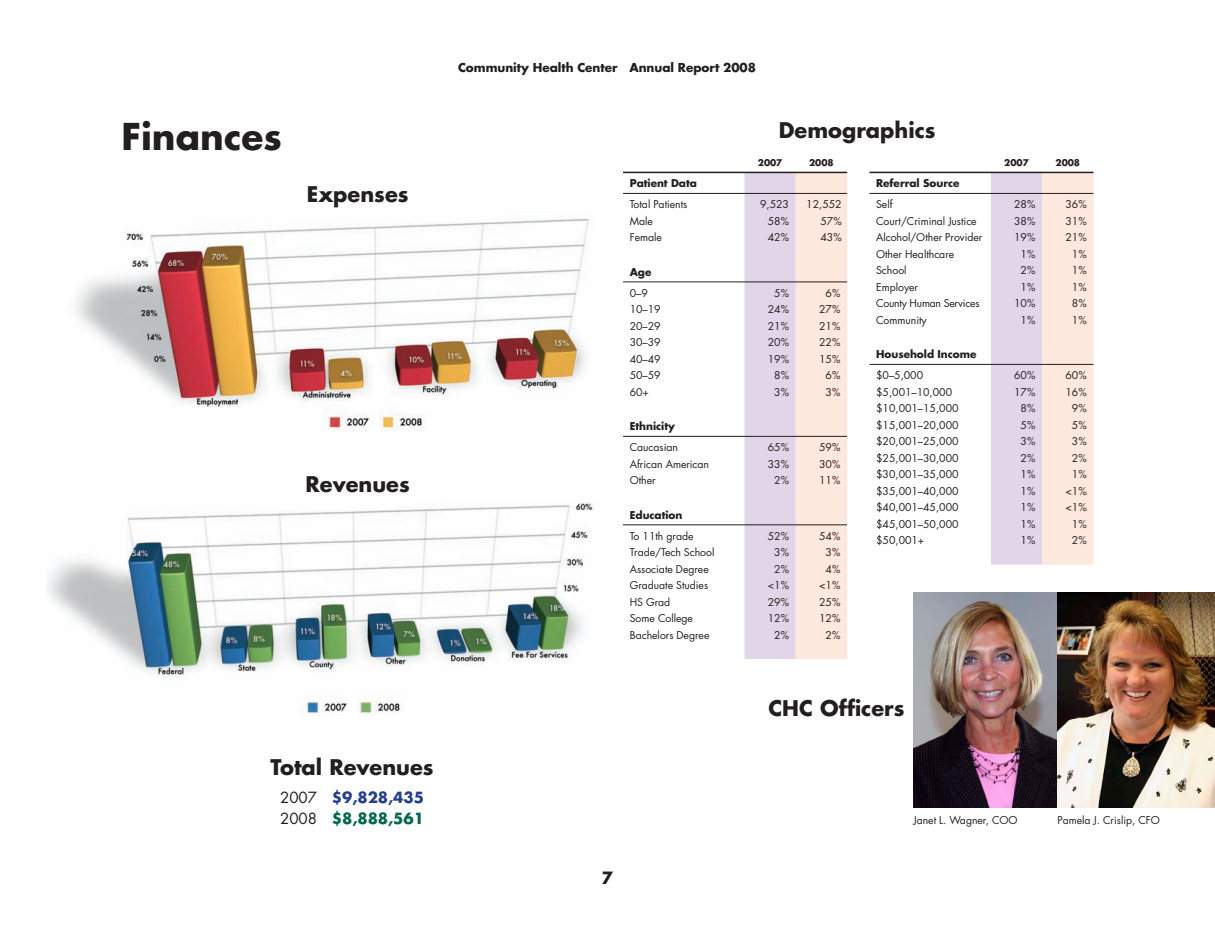
<style>
.page{position:relative;width:1215px;height:945px;background:#fff}
.page>*{position:absolute;margin:0;border:0;box-sizing:border-box;transform-origin:0 0}
.t1{font:700 36px "Futura";color:#231f20}
.t2{font:700 21px "Futura";color:#231f20}
.t3{font:700 16.5px "Futura";color:#231f20}
.t4{font:700 15px/21px "Futura";letter-spacing:-.005em;color:#253f8e}
.t5{font:700 12px "Futura";letter-spacing:-.005em;color:#231f20}
.t6{font:10.5px/16.5px "Futura";letter-spacing:-.005em;color:#231f20;text-align:right}
.t7{font:700 10.5px "Futura";letter-spacing:-.005em;color:#231f20}
.t8{font:700 9px "Futura";letter-spacing:-.005em;color:#231f20}
.s1{font-weight:400;color:#231f20}
.s2{color:#01674d}
</style>
<div class="page">
<img style="left:914px;top:592px;width:301px;height:216px">
<img style="left:47px;top:501px;width:547px;height:215px">
<img style="left:74px;top:218px;width:515px;height:213px">
<svg style="left:745px;top:173px;width:102px;height:486px;background:#eddde2"></svg>
<hr style="left:623px;top:193px;width:224px;height:1px;background:#231f20">
<hr style="left:623px;top:282px;width:224px;height:1px;background:#231f20">
<hr style="left:623px;top:436px;width:224px;height:1px;background:#231f20">
<hr style="left:623px;top:524px;width:224px;height:1px;background:#231f20">
<hr style="left:623px;top:172px;width:224px;height:1px;background:#231f20">
<svg style="left:991px;top:172px;width:103px;height:393px;background:#eedfe2"></svg>
<hr style="left:869px;top:172px;width:224px;height:1px;background:#231f20">
<hr style="left:869px;top:193px;width:224px;height:1px;background:#231f20">
<hr style="left:869px;top:364px;width:224px;height:1px;background:#231f20">
<h1 class="t1" style="left:122px;top:120px;width:162px">Finances</h1>
<h2 class="t2" style="left:307px;top:184px;width:103px">Expenses</h2>
<h2 class="t2" style="left:306px;top:475px;width:106px">Revenues</h2>
<h2 class="t2" style="left:270px;top:757px;width:165px">Total Revenues</h2>
<h3 class="t4" style="left:280px;top:788px;width:145px"><span class="s1">2007</span> $9,828,435<br><span class="s1">2008</span> <span class="s2">$8,888,561</span></h3>
<p class="t5" style="left:458px;top:62px;width:299px">Community Health Center Annual Report 2008</p>
<h2 class="t2" style="left:779px;top:121px;width:158px">Demographics</h2>
<p class="t8" style="left:758px;top:158px;width:26px">2007</p>
<p class="t8" style="left:809px;top:158px;width:26px">2008</p>
<p class="t8" style="left:1004px;top:158px;width:26px">2007</p>
<p class="t8" style="left:1056px;top:158px;width:26px">2008</p>
<p class="t7" style="left:630px;top:179px;width:69px">Patient Data</p>
<p class="t6" style="left:630px;top:197px;width:59px;text-align:left">Total Patients<br>Male<br>Female</p>
<p class="t6" style="left:768px;top:197px;width:23px;text-align:justify;text-indent:-8px">9,523<br>58% 42%</p>
<p class="t6" style="left:820px;top:197px;width:23px;text-align:justify;text-indent:-14px">12,552<br>57% 43%</p>
<p class="t7" style="left:630px;top:267px;width:23px">Age</p>
<p class="t6" style="left:630px;top:286px;width:32px;text-align:left">0–9<br>10–19<br>20–29<br>30–39<br>40–49<br>50–59<br>60+</p>
<p class="t6" style="left:768px;top:286px;width:23px">5%<br>24%<br>21%<br>20%<br>19%<br>8%<br>3%</p>
<p class="t6" style="left:819px;top:286px;width:23px">6%<br>27%<br>21%<br>22%<br>15%<br>6%<br>3%</p>
<p class="t7" style="left:630px;top:421px;width:47px">Ethnicity</p>
<p class="t6" style="left:630px;top:440px;width:81px;text-align:left">Caucasian<br>African American<br>Other</p>
<p class="t6" style="left:768px;top:440px;width:23px">65%<br>33%<br>2%</p>
<p class="t6" style="left:819px;top:440px;width:23px;text-align:justify">59% 30% 11%</p>
<p class="t7" style="left:630px;top:510px;width:54px">Education</p>
<p class="t6" style="left:630px;top:528px;width:86px;text-align:left">To 11th grade<br>Trade/Tech School<br>Associate Degree<br>Graduate Studies<br>HS Grad<br>Some College<br>Bachelors Degree</p>
<p class="t6" style="left:768px;top:528px;width:23px">52%<br>3%<br>2% &lt;1%<br>29%<br>12%<br>2%</p>
<p class="t6" style="left:819px;top:528px;width:23px">54%<br>3%<br>4% &lt;1%<br>25%<br>12%<br>2%</p>
<p class="t7" style="left:876px;top:179px;width:85px">Referral Source</p>
<p class="t6" style="left:876px;top:197px;width:108px;text-align:left">Self<br>Court/Criminal Justice<br>Alcohol/Other Provider<br>Other Healthcare<br>School<br>Employer<br>County Human Services<br>Community</p>
<p class="t6" style="left:1014px;top:197px;width:23px">28%<br>38%<br>19%<br>1%<br>2%<br>1%<br>10%<br>1%</p>
<p class="t6" style="left:1066px;top:197px;width:23px">36%<br>31%<br>21%<br>1%<br>1%<br>1%<br>8%<br>1%</p>
<p class="t7" style="left:876px;top:349px;width:102px">Household Income</p>
<p class="t6" style="left:876px;top:368px;width:84px;text-align:left">$0–5,000 $5,001–10,000 $10,001–15,000 $15,001–20,000 $20,001–25,000 $25,001–30,000 $30,001–35,000 $35,001–40,000 $40,001–45,000 $45,001–50,000 $50,001+</p>
<p class="t6" style="left:1014px;top:368px;width:23px">60%<br>17%<br>8%<br>5%<br>3%<br>2%<br>1%<br>1%<br>1%<br>1%<br>1%</p>
<p class="t6" style="left:1066px;top:368px;width:23px">60%<br>16%<br>9%<br>5%<br>3%<br>2%<br>1% &lt;1% &lt;1%<br>1%<br>2%</p>
<h3 class="t3" style="left:602px;top:870px;width:13px">7</h3>
<h2 class="t2" style="left:768px;top:699px;width:138px">CHC Officers</h2>
<p class="t6" style="left:914px;top:812px;width:106px">Janet L. Wagner, COO</p>
<p class="t6" style="left:1058px;top:812px;width:104px">Pamela J. Crislip, CFO</p>
</div>
